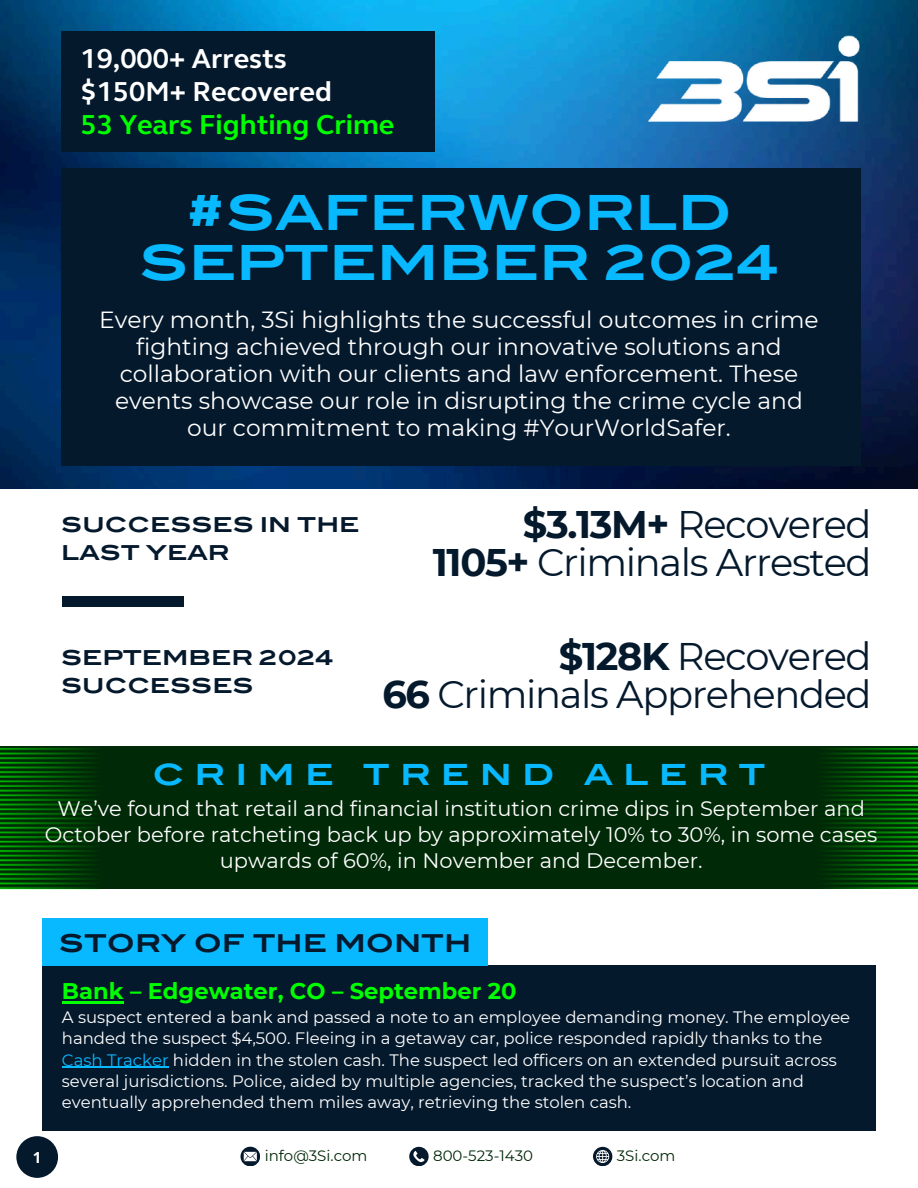
<style>
.page{position:relative;width:918px;height:1188px;background:#fff}
.page>*{position:absolute;margin:0;border:0;box-sizing:border-box;transform-origin:0 0}
.t1{font:700 48.45px/50.7px "Blair ITC Std";color:#08b9ff;text-align:center}
.t2{font:38.4px/38.2px "Montserrat";letter-spacing:-.035em;color:#05192d;text-align:right}
.t3{font:700 29.1px "Blair ITC Std";letter-spacing:.35em;color:#08b9ff}
.t4{font:700 28.2px/33.2px "FS Elliot Pro";color:#fff}
.t5{font:700 28.2px "FS Elliot Pro";color:#0f0}
.t6{font:700 24.6px "Blair ITC Std";color:#05192d}
.t7{font:23.4px/27px "Montserrat";color:#fff;text-align:center}
.t8{font:700 22.65px "Montserrat";color:#0f0}
.t9{font:21px/25.8px "Montserrat";color:#fff;text-align:center}
.t10{font:700 20.55px/28.2px "Blair ITC Std";color:#05192d}
.t11{font:16.5px/21.3px "Montserrat";color:#fff}
.t12{font:700 15.3px "Open Sans";color:#fff}
.t13{font:15px "Montserrat";color:#002907}
.s1{font-weight:700}
.s2{color:#08b9ff}
</style>
<div class="page">
<img style="left:0;top:0;width:918px;height:489px">
<img style="left:636px;top:24px;width:244px;height:127px">
<div style="left:61px;top:32px;width:374px;height:120px;background:#05192d"></div>
<div style="left:42px;top:965px;width:834px;height:166px;background:#05192d"></div>
<div style="left:61px;top:168px;width:799px;height:298px;background:#05192d"></div>
<div style="left:62px;top:596px;width:122px;height:10px;background:#05192d"></div>
<div style="left:16px;top:1136px;width:42px;height:42px;background:#05192d;border-radius:50%"></div>
<div style="left:42px;top:918px;width:445px;height:47px;background:#08b9ff"></div>
<svg style="left:240px;top:1147px;width:20px;height:19px"></svg>
<svg style="left:593px;top:1147px;width:19px;height:19px"></svg>
<div style="left:409px;top:1147px;width:19px;height:19px;background:#05192d;border-radius:50%"></div>
<svg style="left:412px;top:1151px;width:13px;height:13px"></svg>
<div style="left:0;top:747px;width:918px;height:142px;background:#002907"></div>
<svg style="left:824px;top:748px;width:94px;height:141px"></svg>
<hr style="left:62px;top:1001px;width:62px;height:3px;background:#0f0">
<hr style="left:62px;top:1067px;width:107px;height:1px;background:#08b9ff">
<svg style="left:0;top:747px;width:95px;height:142px"></svg>
<h3 class="t4" style="left:81px;top:44px;width:253px">19,000+ Arrests $150M+ Recovered</h3>
<h3 class="t5" style="left:81px;top:113px;width:315px">53 Years Fighting Crime</h3>
<h1 class="t1" style="left:139px;top:192px;width:641px">#SAFERWORLD<br>SEPTEMBER 2024</h1>
<p class="t7" style="left:99px;top:306px;width:721px">Every month, 3Si highlights the successful outcomes in crime fighting achieved through our innovative solutions and collaboration with our clients and law enforcement. These events showcase our role in disrupting the crime cycle and our commitment to making #YourWorldSafer.</p>
<p class="t10" style="left:61px;top:512px;width:300px">SUCCESSES IN THE<br>LAST YEAR</p>
<h2 class="t2" style="left:433px;top:505px;width:440px"><span class="s1">$3.13M+</span> Recovered<br><span class="s1">1105+</span> Criminals Arrested</h2>
<p class="t10" style="left:61px;top:645px;width:274px">SEPTEMBER 2024<br>SUCCESSES</p>
<h2 class="t2" style="left:382px;top:637px;width:491px"><span class="s1">$128K</span> Recovered<br><span class="s1">66</span> Criminals Apprehended</h2>
<h3 class="t3" style="left:152px;top:763px;width:615px">CRIME TREND ALERT</h3>
<p class="t9" style="left:45px;top:796px;width:834px">We’ve found that retail and financial institution crime dips in September and<br>October before ratcheting back up by approximately 10% to 30%, in some cases upwards of 60%, in November and December.</p>
<h3 class="t6" style="left:59px;top:934px;width:414px">STORY OF THE MONTH</h3>
<h3 class="t8" style="left:62px;top:977px;width:456px">Bank – Edgewater, CO – September 20</h3>
<p class="t11" style="left:62px;top:1006px;width:790px">A suspect entered a bank and passed a note to an employee demanding money. The employee handed the suspect $4,500. Fleeing in a getaway car, police responded rapidly thanks to the <span class="s2">Cash Tracker</span> hidden in the stolen cash. The suspect led officers on an extended pursuit across several jurisdictions. Police, aided by multiple agencies, tracked the suspect’s location and eventually apprehended them miles away, retrieving the stolen cash.</p>
<p class="t12" style="left:33px;top:1147px;width:10px">1</p>
<p class="t13" style="left:265px;top:1147px;width:104px">info@3Si.com</p>
<p class="t13" style="left:433px;top:1147px;width:102px">800-523-1430</p>
<p class="t13" style="left:617px;top:1147px;width:60px">3Si.com</p>
</div>
